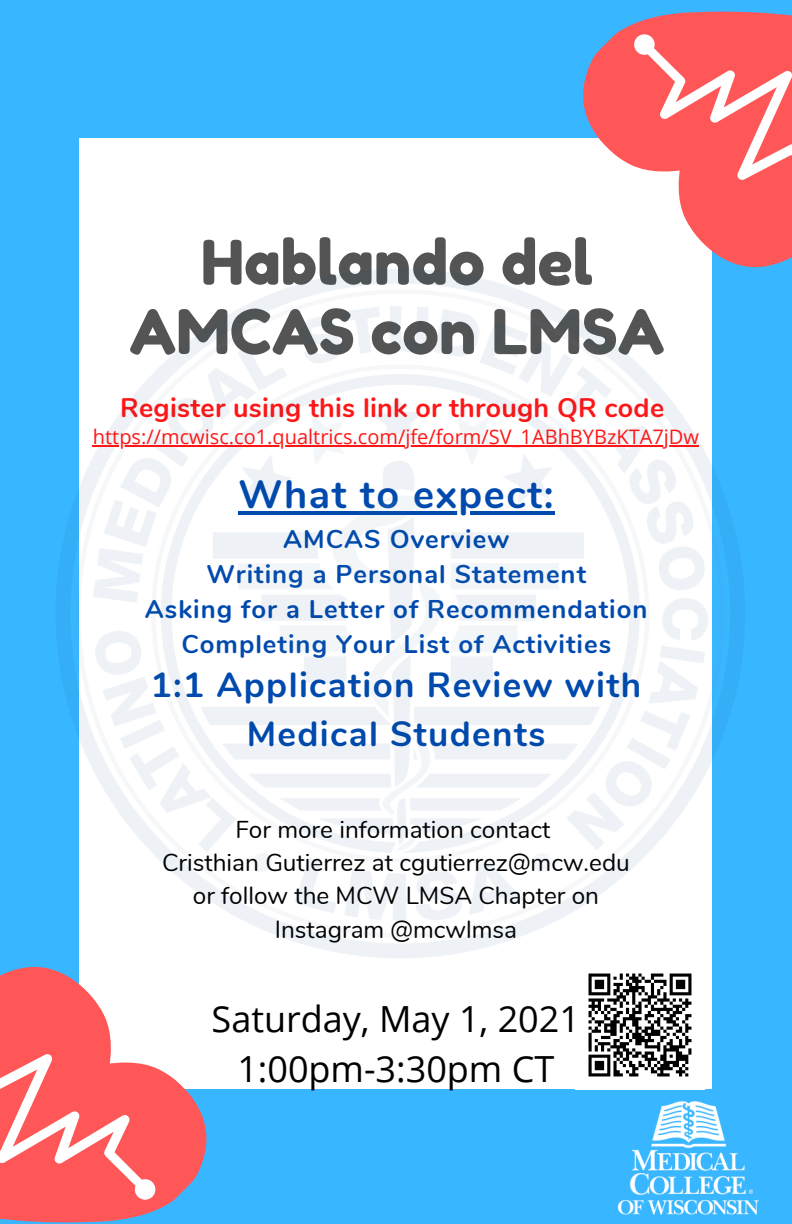
<style>
.page{position:relative;width:792px;height:1224px;background:#38b6ff}
.page>*{position:absolute;margin:0;border:0;box-sizing:border-box;transform-origin:0 0}
.t1{font:61.6px/69.2px "Fredoka One";color:#545454;text-align:center}
.t2{font:700 39.6px "Nunito";letter-spacing:.04em;color:#004aad}
.t3{font:36px "Open Sans";color:#000}
.t4{font:700 35px/49px "Nunito";letter-spacing:.04em;color:#004aad;text-align:center}
.t5{font:700 26.8px "Nunito";letter-spacing:.01em;color:#ff1616}
.t6{font:700 25.6px "Nunito";letter-spacing:.04em;color:#004aad}
.t7{font:24.4px/33.2px "Nunito";color:#000;text-align:center}
.t8{font:20px "Open Sans";color:#ff1616}
</style>
<div class="page">
<div style="left:79px;top:138px;width:633px;height:951px;background:#fff"></div>
<svg style="left:0;top:968px;width:207px;height:233px"></svg>
<svg style="left:0;top:1006px;width:173px;height:217px"></svg>
<svg style="left:583px;top:34px;width:209px;height:231px"></svg>
<svg style="left:616px;top:11px;width:176px;height:217px;fill:#ff5757"></svg>
<svg style="left:630px;top:30px;width:29px;height:29px"></svg>
<img style="left:19px;top:248px;width:754px;height:730px">
<img style="left:617px;top:1102px;width:142px;height:113px">
<img style="left:575px;top:960px;width:129px;height:117px">
<hr style="left:93px;top:446px;width:606px;height:1px;background:#ff1616">
<p class="t1" style="left:129px;top:228px;width:537px">Hablando del<br>AMCAS con LMSA</p>
<p class="t5" style="left:120px;top:390px;width:546px">Register using this link or through QR code</p>
<p class="t8" style="left:93px;top:423px;width:608px">https://mcwisc.co1.qualtrics.com/jfe/form/SV_1ABhBYBzKTA7jDw</p>
<p class="t2" style="left:238px;top:468px;width:317px">What to expect:</p>
<p class="t6" style="left:283px;top:522px;width:228px">AMCAS Overview</p>
<p class="t6" style="left:206px;top:557px;width:381px">Writing a Personal Statement</p>
<p class="t6" style="left:145px;top:592px;width:504px">Asking for a Letter of Recommendation</p>
<p class="t6" style="left:181px;top:627px;width:431px">Completing Your List of Activities</p>
<p class="t4" style="left:151px;top:661px;width:492px">1:1 Application Review with<br>Medical Students</p>
<p class="t7" style="left:235px;top:813px;width:316px">For more information contact</p>
<p class="t7" style="left:162px;top:847px;width:469px">Cristhian Gutierrez at cgutierrez@mcw.edu or follow the MCW LMSA Chapter on<br>Instagram @mcwlmsa</p>
<p class="t3" style="left:212px;top:994px;width:370px">Saturday, May 1, 2021</p>
<p class="t3" style="left:237px;top:1043px;width:318px">1:00pm-3:30pm CT</p>
</div>
